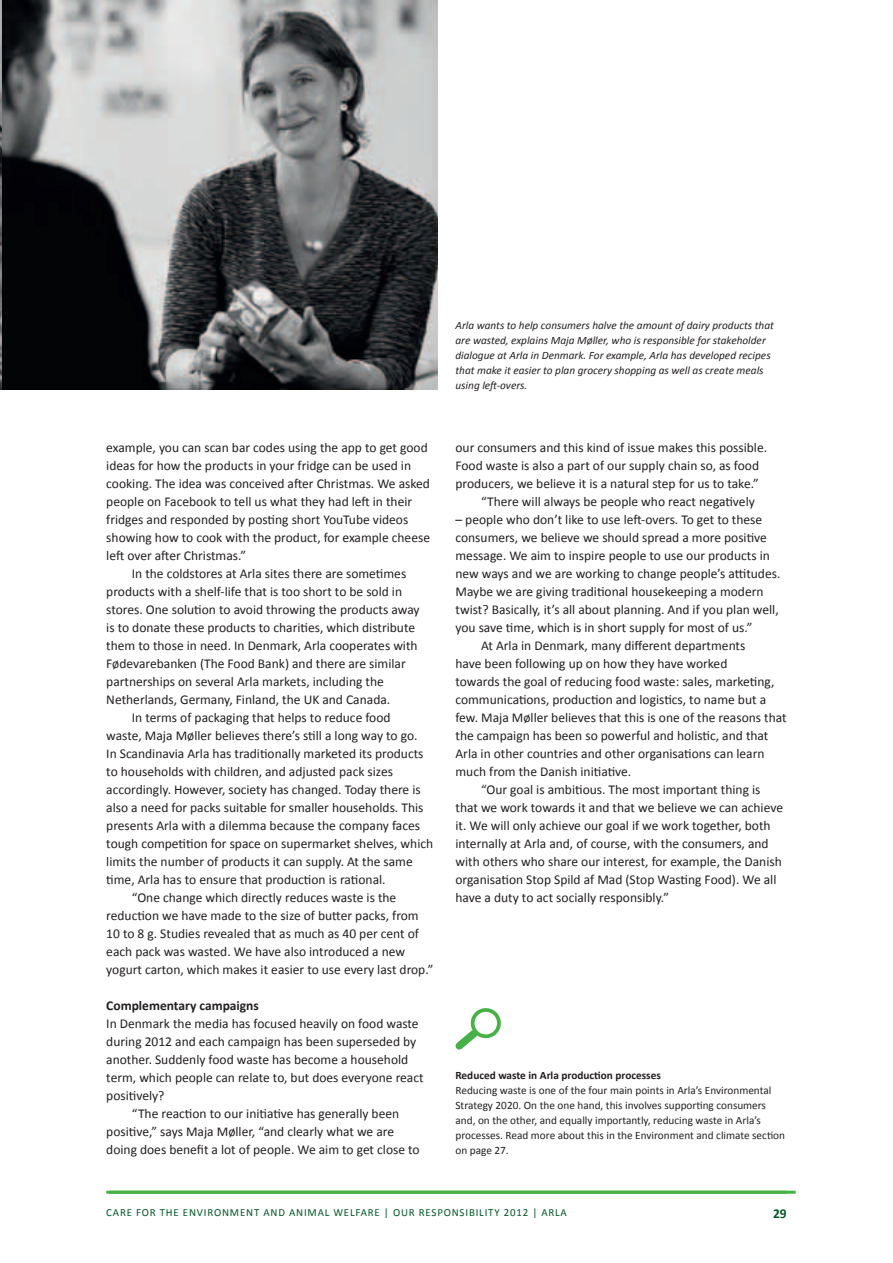
<style>
.page{position:relative;width:893px;height:1263px;background:#fff}
.page>*{position:absolute;margin:0;border:0;box-sizing:border-box;transform-origin:0 0}
.t1{font:13.5px "Calibri";color:#231f20}
.t2{font:700 13.5px "Calibri";color:#231f20}
.t3{font:700 13.5px "Calibri";color:#005726}
.t4{font:italic 11.25px/15px "Calibri";color:#231f20}
.t5{font:11.25px/15px "Calibri";color:#231f20}
.t6{font:700 11.25px "Calibri";color:#231f20}
.t7{font:10.8px "Calibri";letter-spacing:.075em;color:#005726}
</style>
<div class="page">
<hr style="left:109px;top:1191px;width:687px;height:3px;background:#45b146">
<img style="left:0;top:0;width:438px;height:389px">
<svg style="left:455px;top:1008px;width:46px;height:42px"></svg>
<p class="t1" style="left:106px;top:439px;width:323px">example, you can scan bar codes using the app to get good</p>
<p class="t1" style="left:106px;top:457px;width:306px">ideas for how the products in your fridge can be used in</p>
<p class="t1" style="left:106px;top:475px;width:325px">cooking. The idea was conceived after Christmas. We asked</p>
<p class="t1" style="left:106px;top:493px;width:307px">people on Facebook to tell us what they had left in their</p>
<p class="t1" style="left:106px;top:511px;width:303px">fridges and responded by posting short YouTube videos</p>
<p class="t1" style="left:106px;top:529px;width:325px">showing how to cook with the product, for example cheese</p>
<p class="t1" style="left:106px;top:547px;width:141px">left over after Christmas.”</p>
<p class="t1" style="left:132px;top:565px;width:276px">In the coldstores at Arla sites there are sometimes</p>
<p class="t1" style="left:106px;top:583px;width:297px">products with a shelf-life that is too short to be sold in</p>
<p class="t1" style="left:106px;top:601px;width:315px">stores. One solution to avoid throwing the products away</p>
<p class="t1" style="left:106px;top:619px;width:310px">is to donate these products to charities, which distribute</p>
<p class="t1" style="left:106px;top:637px;width:313px">them to those in need. In Denmark, Arla cooperates with</p>
<p class="t1" style="left:106px;top:655px;width:301px">Fødevarebanken (The Food Bank) and there are similar</p>
<p class="t1" style="left:106px;top:673px;width:279px">partnerships on several Arla markets, including the</p>
<p class="t1" style="left:106px;top:691px;width:285px">Netherlands, Germany, Finland, the UK and Canada.</p>
<p class="t1" style="left:132px;top:709px;width:260px">In terms of packaging that helps to reduce food</p>
<p class="t1" style="left:106px;top:727px;width:313px">waste, Maja Møller believes there’s still a long way to go.</p>
<p class="t1" style="left:106px;top:745px;width:319px">In Scandinavia Arla has traditionally marketed its products</p>
<p class="t1" style="left:106px;top:763px;width:288px">to households with children, and adjusted pack sizes</p>
<p class="t1" style="left:106px;top:781px;width:316px">accordingly. However, society has changed. Today there is</p>
<p class="t1" style="left:106px;top:799px;width:319px">also a need for packs suitable for smaller households. This</p>
<p class="t1" style="left:106px;top:817px;width:315px">presents Arla with a dilemma because the company faces</p>
<p class="t1" style="left:106px;top:835px;width:328px">tough competition for space on supermarket shelves, which</p>
<p class="t1" style="left:106px;top:853px;width:308px">limits the number of products it can supply. At the same</p>
<p class="t1" style="left:106px;top:871px;width:281px">time, Arla has to ensure that production is rational.</p>
<p class="t1" style="left:132px;top:889px;width:266px">“One change which directly reduces waste is the</p>
<p class="t1" style="left:106px;top:907px;width:314px">reduction we have made to the size of butter packs, from</p>
<p class="t1" style="left:106px;top:925px;width:314px">10 to 8 g. Studies revealed that as much as 40 per cent of</p>
<p class="t1" style="left:106px;top:943px;width:300px">each pack was wasted. We have also introduced a new</p>
<p class="t1" style="left:106px;top:961px;width:329px">yogurt carton, which makes it easier to use every last drop.”</p>
<p class="t2" style="left:106px;top:997px;width:154px">Complementary campaigns</p>
<p class="t1" style="left:106px;top:1015px;width:314px">In Denmark the media has focused heavily on food waste</p>
<p class="t1" style="left:106px;top:1033px;width:311px">during 2012 and each campaign has been superseded by</p>
<p class="t1" style="left:106px;top:1051px;width:303px">another. Suddenly food waste has become a household</p>
<p class="t1" style="left:106px;top:1069px;width:319px">term, which people can relate to, but does everyone react</p>
<p class="t1" style="left:106px;top:1087px;width:60px">positively?</p>
<p class="t1" style="left:132px;top:1105px;width:269px">“The reaction to our initiative has generally been</p>
<p class="t1" style="left:106px;top:1123px;width:289px">positive,” says Maja Møller, “and clearly what we are</p>
<p class="t1" style="left:106px;top:1141px;width:315px">doing does benefit a lot of people. We aim to get close to</p>
<p class="t4" style="left:455px;top:317px;width:320px">Arla wants to help consumers halve the amount of dairy products that are wasted, explains Maja Møller, who is responsible for stakeholder dialogue at Arla in Denmark. For example, Arla has developed recipes that make it easier to plan grocery shopping as well as create meals using left-overs.</p>
<p class="t1" style="left:455px;top:439px;width:313px">our consumers and this kind of issue makes this possible.</p>
<p class="t1" style="left:455px;top:457px;width:305px">Food waste is also a part of our supply chain so, as food</p>
<p class="t1" style="left:455px;top:475px;width:305px">producers, we believe it is a natural step for us to take.”</p>
<p class="t1" style="left:481px;top:493px;width:275px">“There will always be people who react negatively</p>
<p class="t1" style="left:455px;top:511px;width:308px">– people who don’t like to use left-overs. To get to these</p>
<p class="t1" style="left:455px;top:529px;width:313px">consumers, we believe we should spread a more positive</p>
<p class="t1" style="left:455px;top:547px;width:316px">message. We aim to inspire people to use our products in</p>
<p class="t1" style="left:455px;top:565px;width:326px">new ways and we are working to change people’s attitudes.</p>
<p class="t1" style="left:455px;top:583px;width:310px">Maybe we are giving traditional housekeeping a modern</p>
<p class="t1" style="left:455px;top:601px;width:325px">twist? Basically, it’s all about planning. And if you plan well,</p>
<p class="t1" style="left:455px;top:619px;width:298px">you save time, which is in short supply for most of us.”</p>
<p class="t1" style="left:481px;top:637px;width:266px">At Arla in Denmark, many different departments</p>
<p class="t1" style="left:455px;top:655px;width:273px">have been following up on how they have worked</p>
<p class="t1" style="left:455px;top:673px;width:320px">towards the goal of reducing food waste: sales, marketing,</p>
<p class="t1" style="left:455px;top:691px;width:312px">communications, production and logistics, to name but a</p>
<p class="t1" style="left:455px;top:709px;width:333px">few. Maja Møller believes that this is one of the reasons that</p>
<p class="t1" style="left:455px;top:727px;width:314px">the campaign has been so powerful and holistic, and that</p>
<p class="t1" style="left:455px;top:745px;width:311px">Arla in other countries and other organisations can learn</p>
<p class="t1" style="left:455px;top:763px;width:177px">much from the Danish initiative.</p>
<p class="t1" style="left:481px;top:781px;width:281px">“Our goal is ambitious. The most important thing is</p>
<p class="t1" style="left:455px;top:799px;width:329px">that we work towards it and that we believe we can achieve</p>
<p class="t1" style="left:455px;top:817px;width:317px">it. We will only achieve our goal if we work together, both</p>
<p class="t1" style="left:455px;top:835px;width:315px">internally at Arla and, of course, with the consumers, and</p>
<p class="t1" style="left:455px;top:853px;width:328px">with others who share our interest, for example, the Danish</p>
<p class="t1" style="left:455px;top:871px;width:322px">organisation Stop Spild af Mad (Stop Wasting Food). We all</p>
<p class="t1" style="left:455px;top:889px;width:215px">have a duty to act socially responsibly.”</p>
<p class="t6" style="left:455px;top:1069px;width:207px">Reduced waste in Arla production processes</p>
<p class="t5" style="left:455px;top:1082px;width:331px">Reducing waste is one of the four main points in Arla’s Environmental Strategy 2020. On the one hand, this involves supporting consumers and, on the other, and equally importantly, reducing waste in Arla’s processes. Read more about this in the Environment and climate section on page 27.</p>
<p class="t7" style="left:106px;top:1206px;width:462px">CARE FOR THE ENVIRONMENT AND ANIMAL WELFARE | OUR RESPONSIBILITY 2012 | ARLA</p>
<p class="t3" style="left:773px;top:1205px;width:15px">29</p>
</div>
